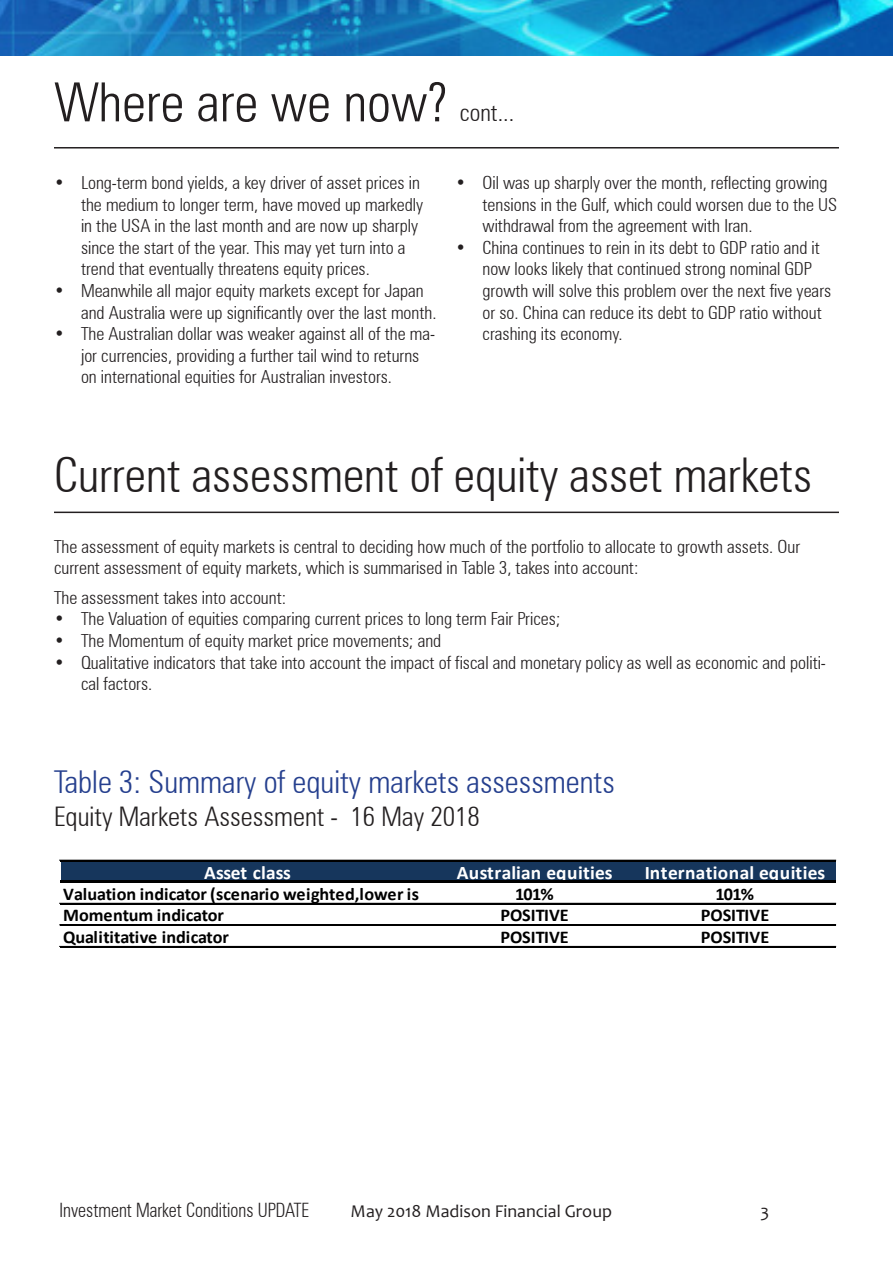
<style>
.page{position:relative;width:893px;height:1263px;background:#fff}
.page>*{position:absolute;margin:0;border:0;box-sizing:border-box;transform-origin:0 0}
.t1{font:54px "Morningstar 1 Light";color:#231f20}
.t2{font:48px "Morningstar 1 Light";color:#231f20}
.t3{font:31.5px "Morningstar 1 Light";color:#253f8e}
.t4{font:27px "Morningstar 1 Light";color:#231f20}
.t5{font:24px "Morningstar 1 Light";color:#231f20}
.t6{font:19.8px "Morningstar 1 Light";color:#231f20;scale:.91 1}
.t7{font:700 19.2px "Calibri";letter-spacing:.005em;color:#fff}
.bulleted_list{font:18px/21.6px "Morningstar 1 Light";color:#231f20}
.t8{font:700 18px "Calibri";letter-spacing:-.005em;color:#000}
.t9{font:18px "Candara";color:#231f20}
</style>
<div class="page">
<hr style="left:54px;top:147px;width:785px;height:2px;background:#231f20">
<img style="left:0;top:0;width:893px;height:55px">
<hr style="left:54px;top:512px;width:785px;height:1px;background:#231f20">
<div style="left:61px;top:861px;width:775px;height:22px;background:#16365c"></div>
<hr style="left:60px;top:860px;width:776px;height:1px;background:#000">
<hr style="left:60px;top:880px;width:776px;height:3px;background:#000">
<hr style="left:60px;top:903px;width:776px;height:1px;background:#000">
<hr style="left:60px;top:924px;width:776px;height:1px;background:#000">
<hr style="left:60px;top:925px;width:776px;height:1px;background:#000">
<hr style="left:60px;top:946px;width:776px;height:1px;background:#000">
<p class="t1" style="left:54px;top:70px;width:395px">Where are we now?</p>
<p class="t5" style="left:460px;top:98px;width:56px">cont...</p>
<p class="bulleted_list" style="left:81px;top:172px;width:344px;text-indent:-27px">• Long-term bond yields, a key driver of asset prices in the medium to longer term, have moved up markedly in the USA in the last month and are now up sharply since the start of the year. This may yet turn into a trend that eventually threatens equity prices.</p>
<p class="bulleted_list" style="left:81px;top:280px;width:357px;text-indent:-27px">• Meanwhile all major equity markets except for Japan and Australia were up significantly over the last month.</p>
<p class="bulleted_list" style="left:81px;top:323px;width:356px;text-indent:-27px">• The Australian dollar was weaker against all of the ma&shy;jor currencies, providing a further tail wind to returns on international equities for Australian investors.</p>
<p class="bulleted_list" style="left:482px;top:172px;width:356px;text-indent:-27px">• Oil was up sharply over the month, reflecting growing tensions in the Gulf, which could worsen due to the US withdrawal from the agreement with Iran.</p>
<p class="bulleted_list" style="left:482px;top:236px;width:350px;text-indent:-27px">• China continues to rein in its debt to GDP ratio and it now looks likely that continued strong nominal GDP growth will solve this problem over the next five years or so. China can reduce its debt to GDP ratio without crashing its economy.</p>
<p class="t2" style="left:54px;top:446px;width:760px">Current assessment of equity asset markets</p>
<p class="bulleted_list" style="left:54px;top:535px;width:748px">The assessment of equity markets is central to deciding how much of the portfolio to allocate to growth assets. Our current assessment of equity markets, which is summarised in Table 3, takes into account:</p>
<p class="bulleted_list" style="left:54px;top:586px;width:234px">The assessment takes into account:</p>
<p class="bulleted_list" style="left:54px;top:608px;width:508px">• The Valuation of equities comparing current prices to long term Fair Prices;</p>
<p class="bulleted_list" style="left:54px;top:630px;width:389px">• The Momentum of equity market price movements; and</p>
<p class="bulleted_list" style="left:81px;top:651px;width:746px;text-indent:-27px">• Qualitative indicators that take into account the impact of fiscal and monetary policy as well as economic and politi&shy;cal factors.</p>
<p class="t3" style="left:54px;top:763px;width:562px">Table 3: Summary of equity markets assessments</p>
<p class="t4" style="left:54px;top:800px;width:427px">Equity Markets Assessment - 16 May 2018</p>
<p class="t7" style="left:204px;top:861px;width:88px">Asset class</p>
<p class="t7" style="left:457px;top:861px;width:157px">Australian equities</p>
<p class="t7" style="left:645px;top:861px;width:182px">International equities</p>
<p class="t8" style="left:63px;top:882px;width:357px">Valuation indicator (scenario weighted,lower is</p>
<p class="t8" style="left:515px;top:882px;width:40px">101%</p>
<p class="t8" style="left:715px;top:882px;width:40px">101%</p>
<p class="t8" style="left:63px;top:904px;width:162px">Momentum indicator</p>
<p class="t8" style="left:500px;top:904px;width:70px">POSITIVE</p>
<p class="t8" style="left:701px;top:904px;width:70px">POSITIVE</p>
<p class="t8" style="left:63px;top:925px;width:167px">Qualititative indicator</p>
<p class="t8" style="left:500px;top:925px;width:70px">POSITIVE</p>
<p class="t8" style="left:701px;top:925px;width:70px">POSITIVE</p>
<p class="t6" style="left:60px;top:1197px;width:276px">Investment Market Conditions UPDATE</p>
<p class="t9" style="left:351px;top:1199px;width:263px">May 2018 Madison Financial Group</p>
<p class="t9" style="left:760px;top:1199px;width:10px">3</p>
</div>
